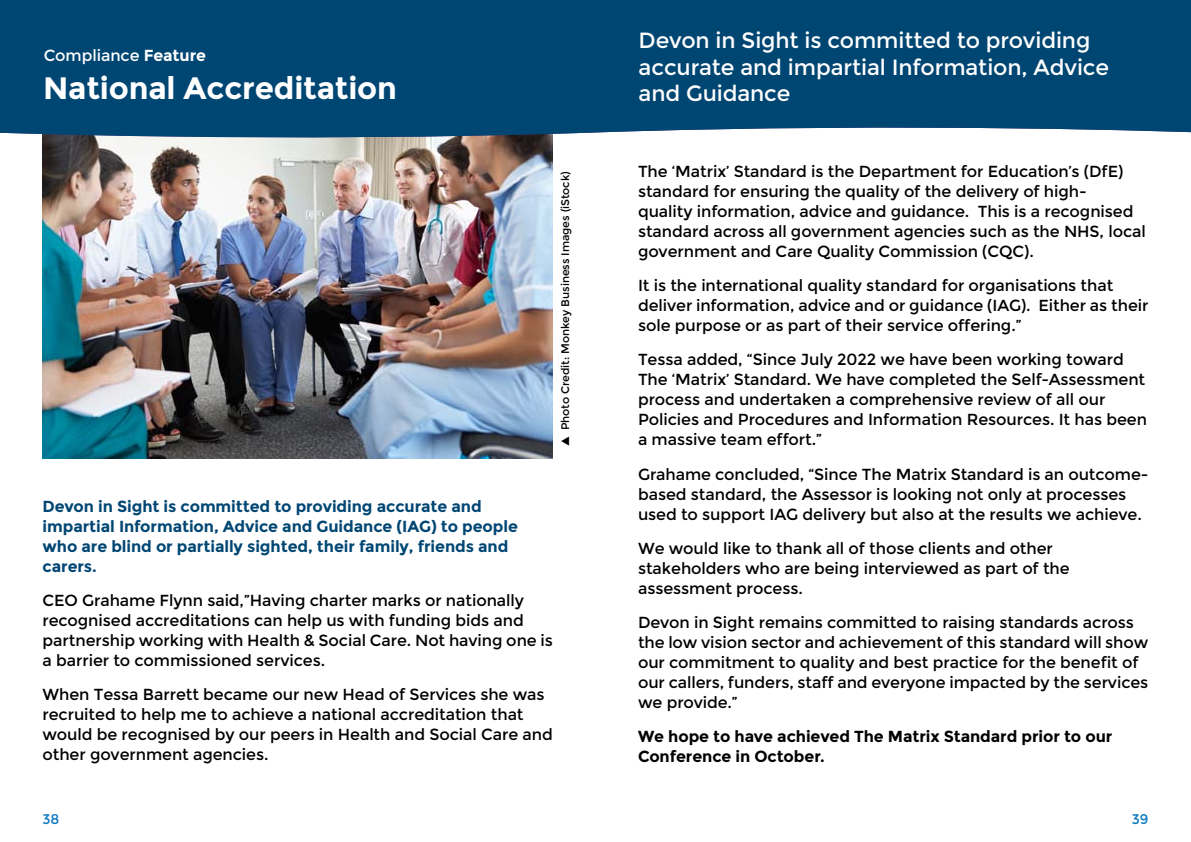
<style>
.page{position:relative;width:1191px;height:842px;background:#fff}
.page>*{position:absolute;margin:0;border:0;box-sizing:border-box;transform-origin:0 0}
.t1{font:700 31px "Montserrat";letter-spacing:-.005em;color:#fff}
.t2{font:22px/26.4px "Montserrat";letter-spacing:-.005em;color:#fff}
.t3{font:16px/20px "Montserrat";letter-spacing:-.005em;color:#000}
.t4{font:700 16px/20px "Montserrat";letter-spacing:-.005em;color:#004673}
.t5{font:700 16px/20px "Montserrat";letter-spacing:-.005em;color:#000}
.t6{font:16px "Montserrat";letter-spacing:-.005em;color:#fff}
.t7{font:14px "Montserrat";color:#1079bf}
.t8{font:11px "Montserrat";letter-spacing:-.005em;color:#000}
.s1{font-weight:700}
</style>
<div class="page">
<img style="left:43px;top:143px;width:510px;height:316px">
<div style="left:0;top:0;width:1191px;height:109px;background:#004673"></div>
<svg style="left:0;top:109px;width:1191px;height:34px;fill:#004673"></svg>
<p class="t6" style="left:44px;top:46px;width:164px">Compliance <span class="s1">Feature</span></p>
<h1 class="t1" style="left:43px;top:70px;width:355px">National Accreditation</h1>
<p class="t8" style="left:559px;top:446px;width:276px;rotate:-90deg">▲ Photo Credit: Monkey Business Images (iStock)</p>
<p class="t4" style="left:43px;top:496px;width:477px">Devon in Sight is committed to providing accurate and impartial Information, Advice and Guidance (IAG) to people who are blind or partially sighted, their family, friends and carers.</p>
<p class="t3" style="left:43px;top:590px;width:512px">CEO Grahame Flynn said,”Having charter marks or nationally recognised accreditations can help us with funding bids and partnership working with Health &amp; Social Care. Not having one is a barrier to commissioned services.</p>
<p class="t3" style="left:43px;top:684px;width:512px">When Tessa Barrett became our new Head of Services she was recruited to help me to achieve a national accreditation that would be recognised by our peers in Health and Social Care and other government agencies.</p>
<h2 class="t2" style="left:638px;top:28px;width:472px">Devon in Sight is committed to providing accurate and impartial Information, Advice and Guidance</h2>
<p class="t3" style="left:638px;top:162px;width:509px">The ‘Matrix’ Standard is the Department for Education’s (DfE) standard for ensuring the quality of the delivery of high-<br>quality information, advice and guidance. This is a recognised standard across all government agencies such as the NHS, local government and Care Quality Commission (CQC).</p>
<p class="t3" style="left:638px;top:276px;width:512px">It is the international quality standard for organisations that deliver information, advice and or guidance (IAG). Either as their sole purpose or as part of their service offering.”</p>
<p class="t3" style="left:638px;top:350px;width:510px">Tessa added, “Since July 2022 we have been working toward The ‘Matrix’ Standard. We have completed the Self-Assessment process and undertaken a comprehensive review of all our Policies and Procedures and Information Resources. It has been a massive team effort.”</p>
<p class="t3" style="left:638px;top:464px;width:512px">Grahame concluded, “Since The Matrix Standard is an outcome&shy;based standard, the Assessor is looking not only at processes used to support IAG delivery but also at the results we achieve.</p>
<p class="t3" style="left:638px;top:538px;width:433px">We would like to thank all of those clients and other stakeholders who are being interviewed as part of the assessment process.</p>
<p class="t3" style="left:638px;top:612px;width:512px">Devon in Sight remains committed to raising standards across the low vision sector and achievement of this standard will show our commitment to quality and best practice for the benefit of our callers, funders, staff and everyone impacted by the services we provide.”</p>
<p class="t5" style="left:638px;top:727px;width:476px">We hope to have achieved The Matrix Standard prior to our<br>Conference in October.</p>
<p class="t7" style="left:43px;top:811px;width:18px">38</p>
<p class="t7" style="left:1131px;top:811px;width:18px">39</p>
</div>
